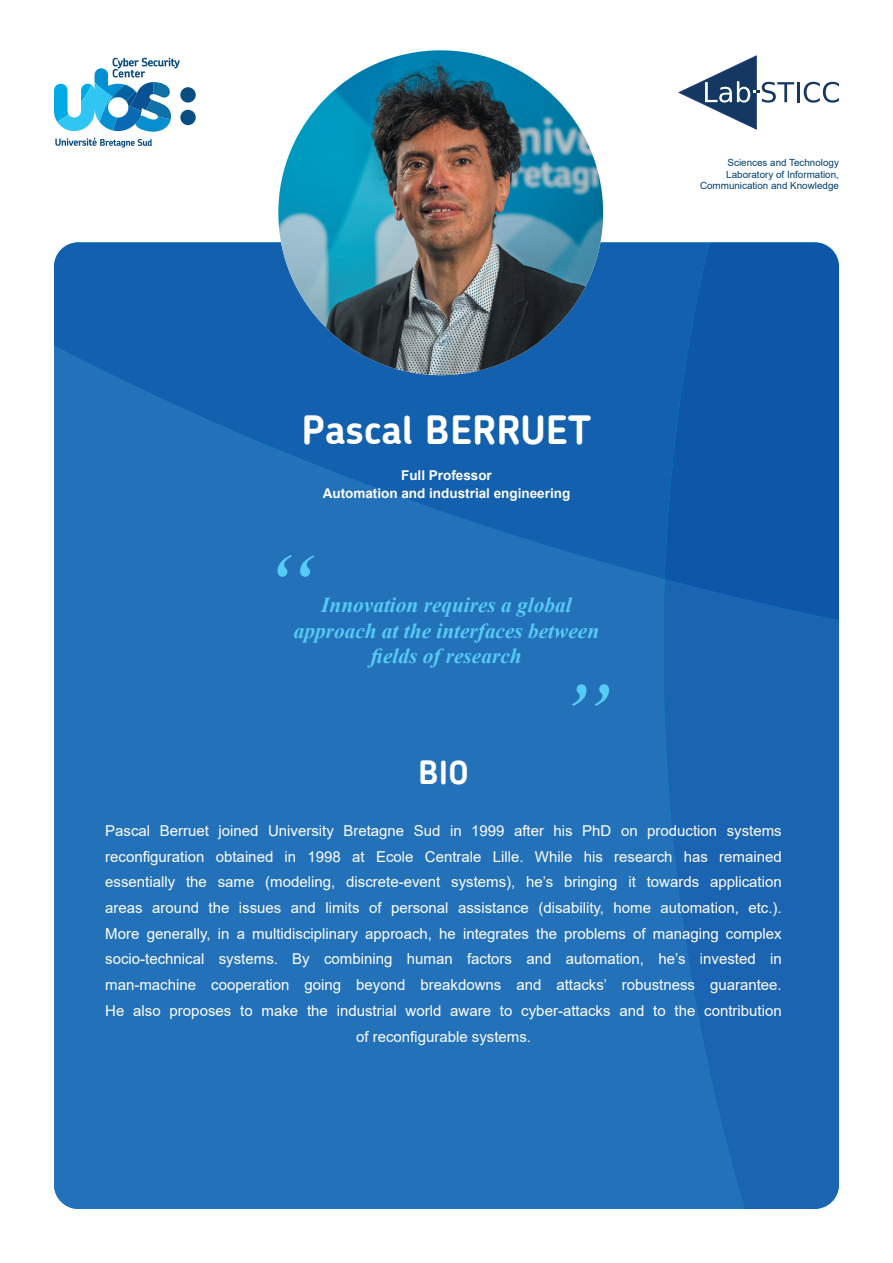
<style>
.page{position:relative;width:893px;height:1263px;background:#fff}
.page>*{position:absolute;margin:0;border:0;box-sizing:border-box;transform-origin:0 0}
.t1{font:700 39px "Chevin";color:#fff}
.t2{font:700 32.1px "Chevin";color:#fff}
.t3{font:italic 700 21.3px/25.5px "Times New Roman";color:#56cbf5;text-align:center}
.t4{font:15px/25.8px "Arial";color:#fff;text-align:center}
.t5{font:700 13.5px/18px "Arial";color:#fff;text-align:center}
.t6{font:9.9px/11.9px "Arial";color:#004071;text-align:right}
</style>
<div class="page">
<div style="left:54px;top:579px;width:607px;height:630px;background:#2371b9"></div>
<svg style="left:54px;top:242px;width:607px;height:337px;background:#1866b2"></svg>
<svg style="left:661px;top:242px;width:178px;height:967px;background:#1c66b2"></svg>
<svg style="left:665px;top:242px;width:174px;height:429px;background:#1059a9"></svg>
<img style="left:278px;top:50px;width:325px;height:325px;border-radius:162px">
<svg style="left:277px;top:555px;width:38px;height:22px"></svg>
<svg style="left:572px;top:684px;width:37px;height:22px"></svg>
<hr style="left:797px;top:82px;width:2px;height:20px;background:#143862">
<svg style="left:804px;top:82px;width:35px;height:21px"></svg>
<svg style="left:679px;top:56px;width:115px;height:73px"></svg>
<div style="left:180px;top:87px;width:16px;height:16px;background:#0a4d80;border-radius:50%"></div>
<div style="left:180px;top:110px;width:16px;height:15px;background:#0a4d80;border-radius:50%"></div>
<svg style="left:55px;top:138px;width:97px;height:10px"></svg>
<svg style="left:54px;top:58px;width:126px;height:74px"></svg>
<p class="t1" style="left:301px;top:404px;width:291px">Pascal BERRUET</p>
<p class="t5" style="left:323px;top:466px;width:249px">Full Professor<br>Automation and industrial engineering</p>
<p class="t3" style="left:294px;top:592px;width:307px">Innovation requires a global approach at the interfaces between fields of research</p>
<p class="t2" style="left:418px;top:752px;width:52px">BIO</p>
<p class="t6" style="left:700px;top:156px;width:140px">Sciences and Technology<br>Laboratory of Information,<br>Communication and Knowledge</p>
<p class="t4" style="left:105px;top:817px;width:678px">Pascal Berruet joined University Bretagne Sud in 1999 after his PhD on production systems reconfiguration obtained in 1998 at Ecole Centrale Lille. While his research has remained essentially the same (modeling, discrete-event systems), he’s bringing it towards application areas around the issues and limits of personal assistance (disability, home automation, etc.).<br>More generally, in a multidisciplinary approach, he integrates the problems of managing complex socio-technical systems. By combining human factors and automation, he’s invested in man-machine cooperation going beyond breakdowns and attacks’ robustness guarantee.<br>He also proposes to make the industrial world aware to cyber-attacks and to the contribution of reconfigurable systems.</p>
</div>
